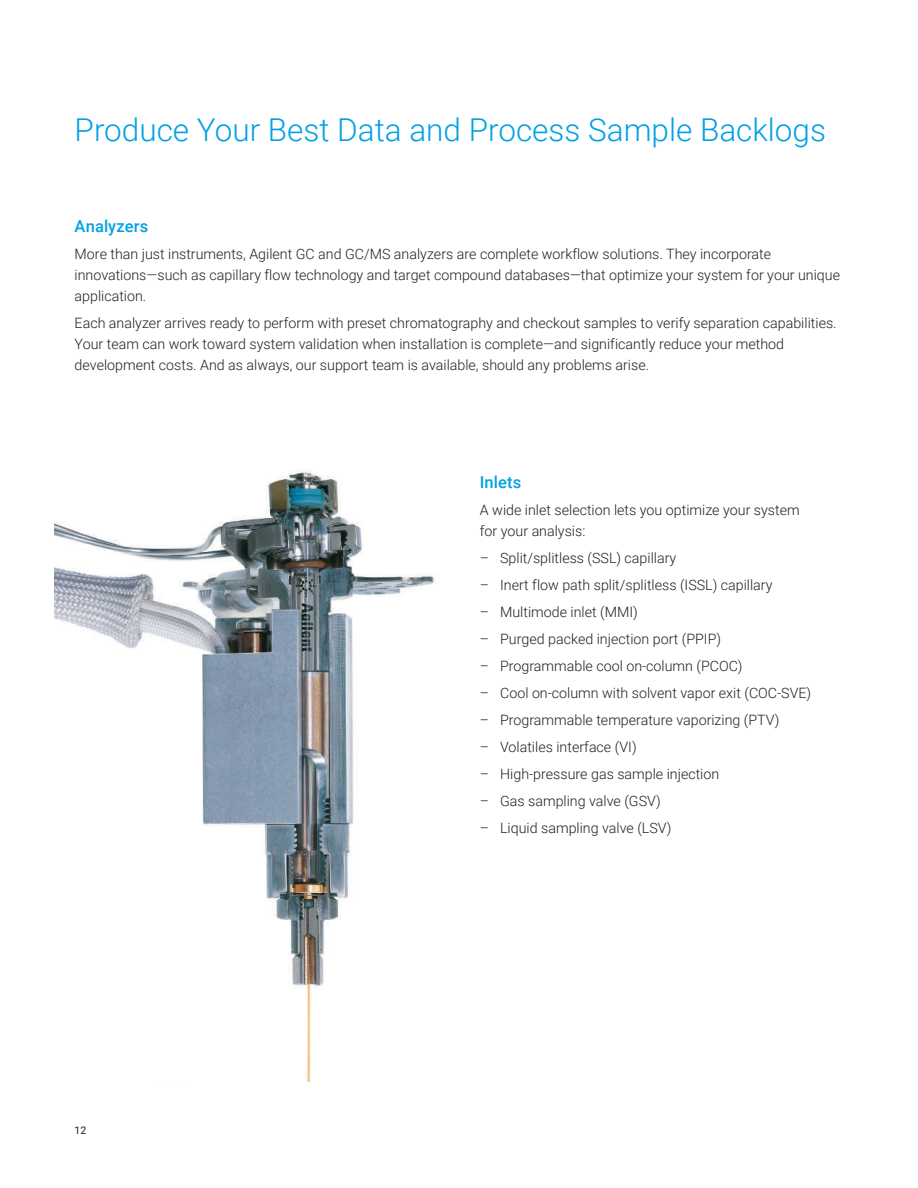
<style>
.page{position:relative;width:918px;height:1188px;background:#fff}
.page>*{position:absolute;margin:0;border:0;box-sizing:border-box;transform-origin:0 0}
.t1{font:300 31.5px "Roboto";color:#00a1e4}
.t2{font:500 16.5px "Roboto";letter-spacing:.005em;color:#00a1e4}
.t3{font:300 14.25px/21px "Roboto";color:#231f20}
.t4{font:10.5px "Roboto";color:#231f20}
</style>
<div class="page">
<img style="left:54px;top:470px;width:381px;height:612px">
<h1 class="t1" style="left:75px;top:116px;width:753px">Produce Your Best Data and Process Sample Backlogs</h1>
<p class="t2" style="left:75px;top:219px;width:75px">Analyzers</p>
<p class="t3" style="left:75px;top:245px;width:767px">More than just instruments, Agilent GC and GC/MS analyzers are complete workflow solutions. They incorporate innovations—such as capillary flow technology and target compound databases—that optimize your system for your unique application.</p>
<p class="t3" style="left:75px;top:314px;width:764px">Each analyzer arrives ready to perform with preset chromatography and checkout samples to verify separation capabilities.<br>Your team can work toward system validation when installation is complete—and significantly reduce your method development costs. And as always, our support team is available, should any problems arise.</p>
<p class="t4" style="left:75px;top:1126px;width:13px">12</p>
<p class="t2" style="left:480px;top:475px;width:43px">Inlets</p>
<p class="t3" style="left:480px;top:501px;width:321px">A wide inlet selection lets you optimize your system for your analysis:</p>
<p class="t3" style="left:480px;top:549px;width:198px">– Split/splitless (SSL) capillary</p>
<p class="t3" style="left:480px;top:576px;width:294px">– Inert flow path split/splitless (ISSL) capillary</p>
<p class="t3" style="left:480px;top:603px;width:159px">– Multimode inlet (MMI)</p>
<p class="t3" style="left:480px;top:630px;width:243px">– Purged packed injection port (PPIP)</p>
<p class="t3" style="left:480px;top:657px;width:264px">– Programmable cool on-column (PCOC)</p>
<p class="t3" style="left:480px;top:684px;width:333px">– Cool on-column with solvent vapor exit (COC-SVE)</p>
<p class="t3" style="left:480px;top:711px;width:301px">– Programmable temperature vaporizing (PTV)</p>
<p class="t3" style="left:480px;top:738px;width:158px">– Volatiles interface (VI)</p>
<p class="t3" style="left:480px;top:765px;width:241px">– High-pressure gas sample injection</p>
<p class="t3" style="left:480px;top:792px;width:182px">– Gas sampling valve (GSV)</p>
<p class="t3" style="left:480px;top:819px;width:193px">– Liquid sampling valve (LSV)</p>
</div>
